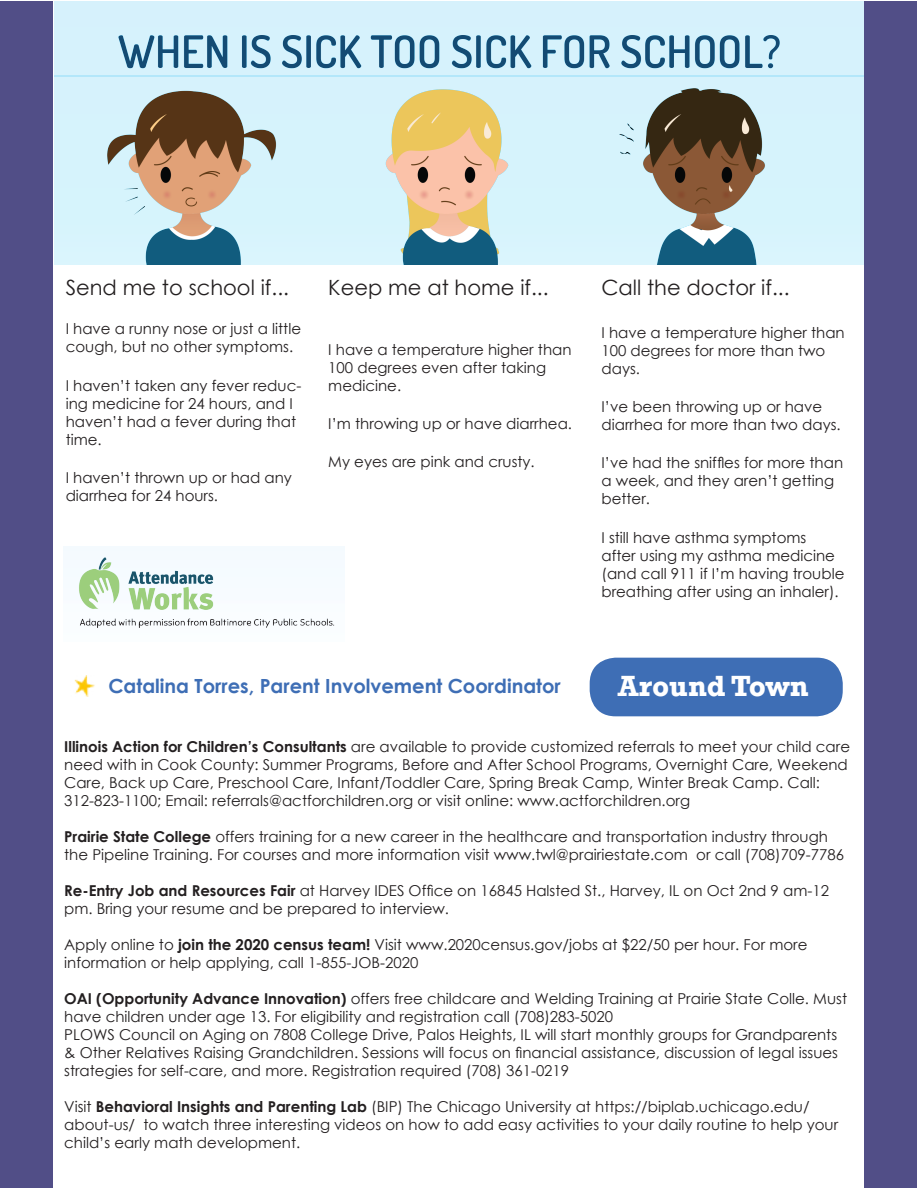
<style>
.page{position:relative;width:918px;height:1188px;background:#fff}
.page>*{position:absolute;margin:0;border:0;box-sizing:border-box;transform-origin:0 0}
.t1{font:700 30px "Rockwell";color:#fff}
.t2{font:21px "Century Gothic";color:#231f20}
.t3{font:700 19.5px "Century Gothic";color:#3e6eb5}
.t4{font:15px/18px "Century Gothic";color:#231f20}
.s1{font-weight:700}
</style>
<div class="page">
<div style="left:865px;top:1px;width:52px;height:1186px;background:#514e87"></div>
<div style="left:0;top:1px;width:52px;height:1186px;background:#514e87"></div>
<div style="left:590px;top:658px;width:253px;height:58px;background:#3e6eb5;border-radius:26px"></div>
<img style="left:74px;top:675px;width:21px;height:21px">
<img style="left:54px;top:2px;width:810px;height:262px">
<img style="left:63px;top:546px;width:282px;height:82px">
<p class="t2" style="left:66px;top:272px;width:225px">Send me to school if...</p>
<p class="t4" style="left:66px;top:320px;width:237px">I have a runny nose or just a little cough, but no other symptoms.</p>
<p class="t4" style="left:66px;top:376px;width:237px">I haven’t taken any fever reduc&shy;ing medicine for 24 hours, and I haven’t had a fever during that time.</p>
<p class="t4" style="left:66px;top:468px;width:228px">I haven’t thrown up or had any diarrhea for 24 hours.</p>
<p class="t2" style="left:328px;top:272px;width:222px">Keep me at home if...</p>
<p class="t4" style="left:328px;top:340px;width:245px">I have a temperature higher than<br>100 degrees even after taking medicine.</p>
<p class="t4" style="left:328px;top:414px;width:245px">I’m throwing up or have diarrhea.</p>
<p class="t4" style="left:328px;top:452px;width:208px">My eyes are pink and crusty.</p>
<p class="t2" style="left:602px;top:272px;width:190px">Call the doctor if...</p>
<p class="t4" style="left:602px;top:323px;width:245px">I have a temperature higher than<br>100 degrees for more than two days.</p>
<p class="t4" style="left:602px;top:398px;width:241px">I’ve been throwing up or have diarrhea for more than two days.</p>
<p class="t4" style="left:602px;top:454px;width:243px">I’ve had the sniffles for more than a week, and they aren’t getting better.</p>
<p class="t4" style="left:602px;top:528px;width:244px">I still have asthma symptoms after using my asthma medicine (and call 911 if I’m having trouble breathing after using an inhaler).</p>
<p class="t3" style="left:108px;top:671px;width:454px">Catalina Torres, Parent Involvement Coordinator</p>
<p class="t1" style="left:618px;top:668px;width:192px">Around Town</p>
<p class="t4" style="left:64px;top:738px;width:787px"><span class="s1">Illinois Action for Children’s Consultants</span> are available to provide customized referrals to meet your child care need with in Cook County: Summer Programs, Before and After School Programs, Overnight Care, Weekend Care, Back up Care, Preschool Care, Infant/Toddler Care, Spring Break Camp, Winter Break Camp. Call:<br>312-823-1100; Email: referrals@actforchildren.org or visit online: www.actforchildren.org</p>
<p class="t4" style="left:64px;top:828px;width:781px"><span class="s1">Prairie State College</span> offers training for a new career in the healthcare and transportation industry through the Pipeline Training. For courses and more information visit www.twl@prairiestate.com or call (708)709-7786</p>
<p class="t4" style="left:64px;top:882px;width:766px"><span class="s1">Re-Entry Job and Resources Fair</span> at Harvey IDES Office on 16845 Halsted St., Harvey, IL on Oct 2nd 9 am-12 pm. Bring your resume and be prepared to interview.</p>
<p class="t4" style="left:64px;top:936px;width:745px">Apply online to <span class="s1">join the 2020 census team!</span> Visit www.2020census.gov/jobs at $22/50 per hour. For more information or help applying, call 1-855-JOB-2020</p>
<p class="t4" style="left:64px;top:990px;width:784px"><span class="s1">OAI (Opportunity Advance Innovation)</span> offers free childcare and Welding Training at Prairie State Colle. Must have children under age 13. For eligibility and registration call (708)283-5020</p>
<p class="t4" style="left:64px;top:1026px;width:775px;text-align:justify">PLOWS Council on Aging on 7808 College Drive, Palos Heights, IL will start monthly groups for Grandparents &amp; Other Relatives Raising Grandchildren. Sessions will focus on financial assistance, discussion of legal issues strategies for self-care, and more. Registration required (708) 361-0219</p>
<p class="t4" style="left:64px;top:1098px;width:776px">Visit <span class="s1">Behavioral Insights and Parenting Lab</span> (BIP) The Chicago University at https://biplab.uchicago.edu/ about-us/ to watch three interesting videos on how to add easy activities to your daily routine to help your child’s early math development.</p>
</div>
